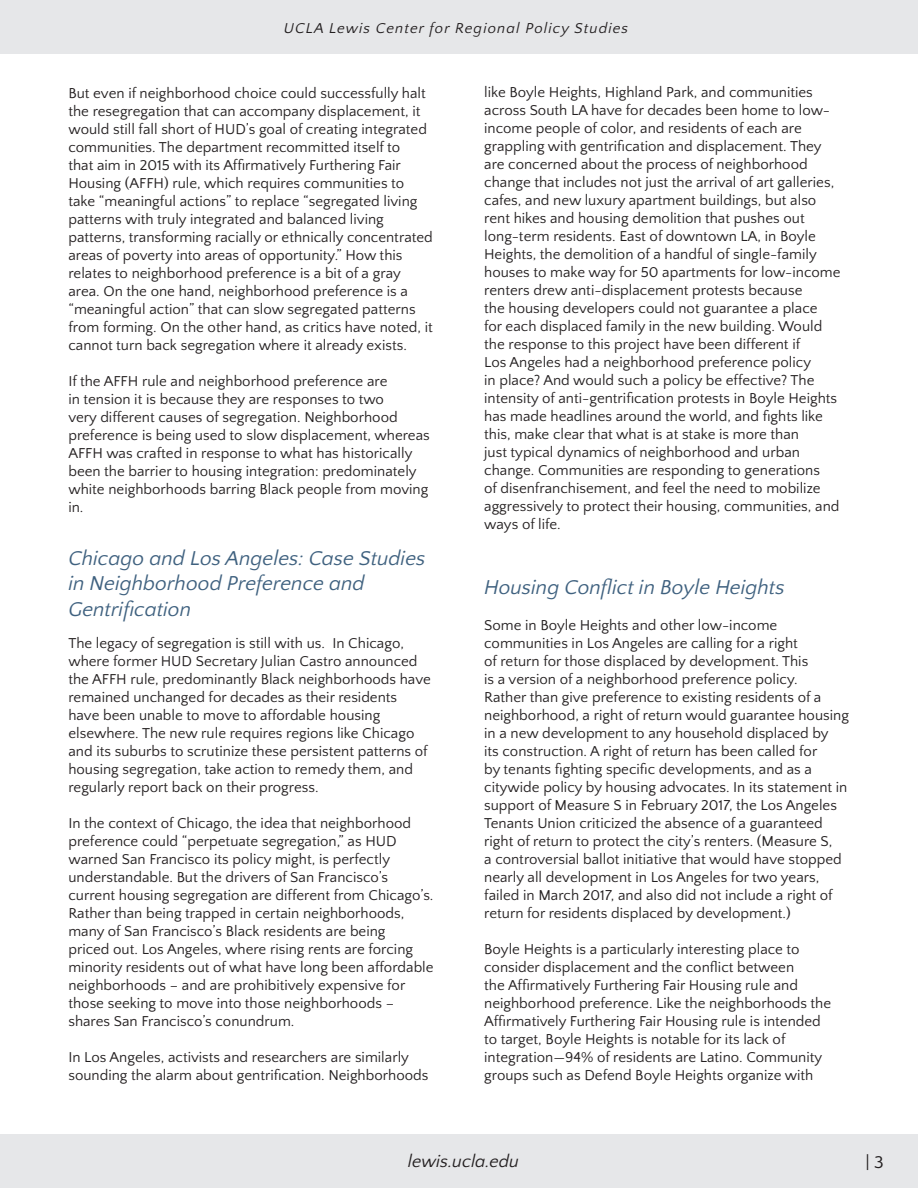
<style>
.page{position:relative;width:918px;height:1188px;background:#fff}
.page>*{position:absolute;margin:0;border:0;box-sizing:border-box;transform-origin:0 0}
.t1{font:italic 21px/25.2px "Quattrocento Sans";color:#3f617f}
.t2{font:italic 18px "Quattrocento Sans";color:#231f20}
.t3{font:18px "Quattrocento Sans";color:#231f20}
.t4{font:15px/18px "Quattrocento Sans";color:#231f20}
.t5{font:italic 15px "Quattrocento Sans";letter-spacing:.07em;color:#231f20}
</style>
<div class="page">
<div style="left:0;top:1134px;width:918px;height:54px;background:#e6e7e9"></div>
<div style="left:0;top:0;width:918px;height:54px;background:#e6e7e9"></div>
<p class="t5" style="left:284px;top:20px;width:346px">UCLA Lewis Center for Regional Policy Studies</p>
<p class="t4" style="left:68px;top:84px;width:366px">But even if neighborhood choice could successfully halt the resegregation that can accompany displacement, it would still fall short of HUD’s goal of creating integrated communities. The department recommitted itself to<br>that aim in 2015 with its Affirmatively Furthering Fair Housing (AFFH) rule, which requires communities to take “meaningful actions” to replace “segregated living patterns with truly integrated and balanced living patterns, transforming racially or ethnically concentrated areas of poverty into areas of opportunity.” How this relates to neighborhood preference is a bit of a gray area. On the one hand, neighborhood preference is a “meaningful action” that can slow segregated patterns from forming. On the other hand, as critics have noted, it cannot turn back segregation where it already exists.</p>
<p class="t4" style="left:68px;top:372px;width:363px">If the AFFH rule and neighborhood preference are<br>in tension it is because they are responses to two<br>very different causes of segregation. Neighborhood preference is being used to slow displacement, whereas AFFH was crafted in response to what has historically been the barrier to housing integration: predominately white neighborhoods barring Black people from moving in.</p>
<p class="t1" style="left:68px;top:546px;width:359px">Chicago and Los Angeles: Case Studies in Neighborhood Preference and<br>Gentrification</p>
<p class="t4" style="left:68px;top:635px;width:364px">The legacy of segregation is still with us. In Chicago, where former HUD Secretary Julian Castro announced the AFFH rule, predominantly Black neighborhoods have remained unchanged for decades as their residents have been unable to move to affordable housing elsewhere. The new rule requires regions like Chicago and its suburbs to scrutinize these persistent patterns of housing segregation, take action to remedy them, and regularly report back on their progress.</p>
<p class="t4" style="left:68px;top:815px;width:367px">In the context of Chicago, the idea that neighborhood preference could “perpetuate segregation,” as HUD warned San Francisco its policy might, is perfectly understandable. But the drivers of San Francisco’s current housing segregation are different from Chicago’s.<br>Rather than being trapped in certain neighborhoods, many of San Francisco’s Black residents are being<br>priced out. Los Angeles, where rising rents are forcing minority residents out of what have long been affordable neighborhoods – and are prohibitively expensive for those seeking to move into those neighborhoods – shares San Francisco’s conundrum.</p>
<p class="t4" style="left:68px;top:1049px;width:362px">In Los Angeles, activists and researchers are similarly sounding the alarm about gentrification. Neighborhoods</p>
<p class="t4" style="left:484px;top:84px;width:358px">like Boyle Heights, Highland Park, and communities across South LA have for decades been home to low&shy;income people of color, and residents of each are grappling with gentrification and displacement. They are concerned about the process of neighborhood change that includes not just the arrival of art galleries, cafes, and new luxury apartment buildings, but also rent hikes and housing demolition that pushes out long-term residents. East of downtown LA, in Boyle Heights, the demolition of a handful of single-family houses to make way for 50 apartments for low-income renters drew anti-displacement protests because<br>the housing developers could not guarantee a place<br>for each displaced family in the new building. Would the response to this project have been different if<br>Los Angeles had a neighborhood preference policy<br>in place? And would such a policy be effective? The intensity of anti-gentrification protests in Boyle Heights has made headlines around the world, and fights like this, make clear that what is at stake is more than<br>just typical dynamics of neighborhood and urban change. Communities are responding to generations<br>of disenfranchisement, and feel the need to mobilize aggressively to protect their housing, communities, and ways of life.</p>
<p class="t1" style="left:484px;top:575px;width:302px">Housing Conflict in Boyle Heights</p>
<p class="t4" style="left:484px;top:617px;width:366px">Some in Boyle Heights and other low-income communities in Los Angeles are calling for a right<br>of return for those displaced by development. This<br>is a version of a neighborhood preference policy.<br>Rather than give preference to existing residents of a neighborhood, a right of return would guarantee housing in a new development to any household displaced by<br>its construction. A right of return has been called for<br>by tenants fighting specific developments, and as a citywide policy by housing advocates. In its statement in support of Measure S in February 2017, the Los Angeles Tenants Union criticized the absence of a guaranteed right of return to protect the city’s renters. (Measure S,<br>a controversial ballot initiative that would have stopped nearly all development in Los Angeles for two years, failed in March 2017, and also did not include a right of return for residents displaced by development.)</p>
<p class="t4" style="left:484px;top:941px;width:348px">Boyle Heights is a particularly interesting place to consider displacement and the conflict between<br>the Affirmatively Furthering Fair Housing rule and neighborhood preference. Like the neighborhoods the Affirmatively Furthering Fair Housing rule is intended to target, Boyle Heights is notable for its lack of integration—94% of residents are Latino. Community groups such as Defend Boyle Heights organize with</p>
<p class="t2" style="left:408px;top:1152px;width:113px">lewis.ucla.edu</p>
<p class="t3" style="left:865px;top:1153px;width:20px">| 3</p>
</div>
